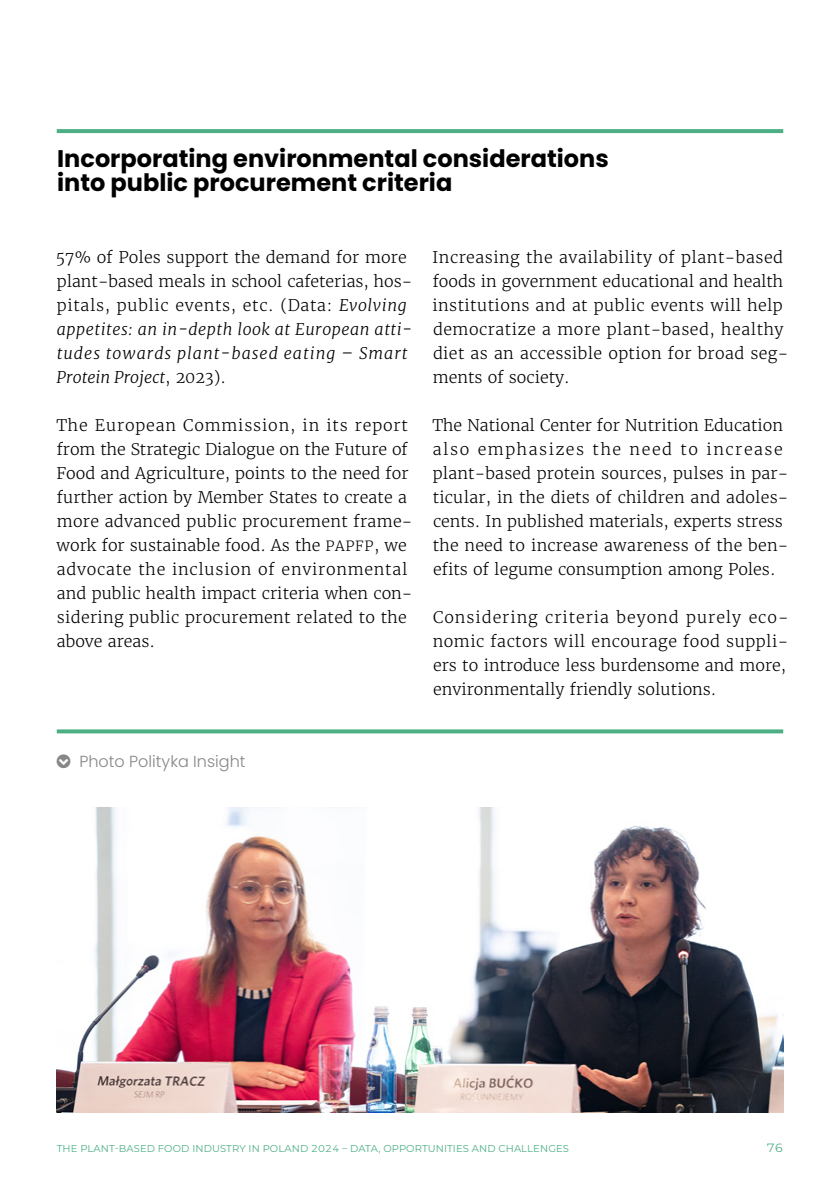
<style>
.page{position:relative;width:840px;height:1191px;background:#fff}
.page>*{position:absolute;margin:0;border:0;box-sizing:border-box;transform-origin:0 0}
.t1{font:700 24px/24px "Poppins";color:#000}
.t2{font:300 16px/24px "Merriweather";letter-spacing:.01em;color:#000}
.t3{font:300 16px/24px "Merriweather";letter-spacing:.03em;color:#000}
.t4{font:300 16px "Poppins";color:#878787}
.t5{font:12px "Montserrat";color:#4db085}
.t6{font:10px "Montserrat";letter-spacing:.01em;color:#4db085}
.s1{font-style:italic}
.s2{font-size:14px}
</style>
<div class="page">
<svg style="left:57px;top:129px;width:725px;height:4px;background:#51b187"></svg>
<svg style="left:57px;top:729px;width:725px;height:4px;background:#5fb891"></svg>
<img style="left:57px;top:807px;width:725px;height:305px">
<h1 class="t1" style="left:57px;top:147px;width:553px">Incorporating environmental considerations into public procurement criteria</h1>
<p class="t2" style="left:56px;top:245px;width:358px">57% of Poles support the demand for more plant-based meals in school cafeterias, hos&shy;pitals, public events, etc. (Data: <span class="s1">Evolving appetites: an in-depth look at European atti&shy;tudes towards plant-based eating – Smart Protein Project</span>, 2023).</p>
<p class="t2" style="left:56px;top:413px;width:357px">The European Commission, in its report from the Strategic Dialogue on the Future of Food and Agriculture, points to the need for further action by Member States to create a more advanced public procurement frame&shy;work for sustainable food. As the <span class="s2">PAPFP</span>, we advocate the inclusion of environmental and public health impact criteria when con&shy;sidering public procurement related to the above areas.</p>
<p class="t2" style="left:432px;top:245px;width:357px">Increasing the availability of plant-based foods in government educational and health institutions and at public events will help democratize a more plant-based, healthy diet as an accessible option for broad seg&shy;ments of society.</p>
<p class="t2" style="left:432px;top:413px;width:357px">The National Center for Nutrition Education also emphasizes the need to increase plant-based protein sources, pulses in par&shy;ticular, in the diets of children and adoles&shy;cents. In published materials, experts stress the need to increase awareness of the ben&shy;efits of legume consumption among Poles.</p>
<p class="t3" style="left:432px;top:605px;width:357px">Considering criteria beyond purely eco&shy;nomic factors will encourage food suppli&shy;ers to introduce less burdensome and more, environmentally friendly solutions.</p>
<p class="t4" style="left:79px;top:752px;width:167px">Photo Polityka Insight</p>
<p class="t6" style="left:57px;top:1141px;width:513px">THE PLANT-BASED FOOD INDUSTRY IN POLAND 2024 – DATA, OPPORTUNITIES AND CHALLENGES</p>
<p class="t5" style="left:766px;top:1139px;width:18px">76</p>
</div>
